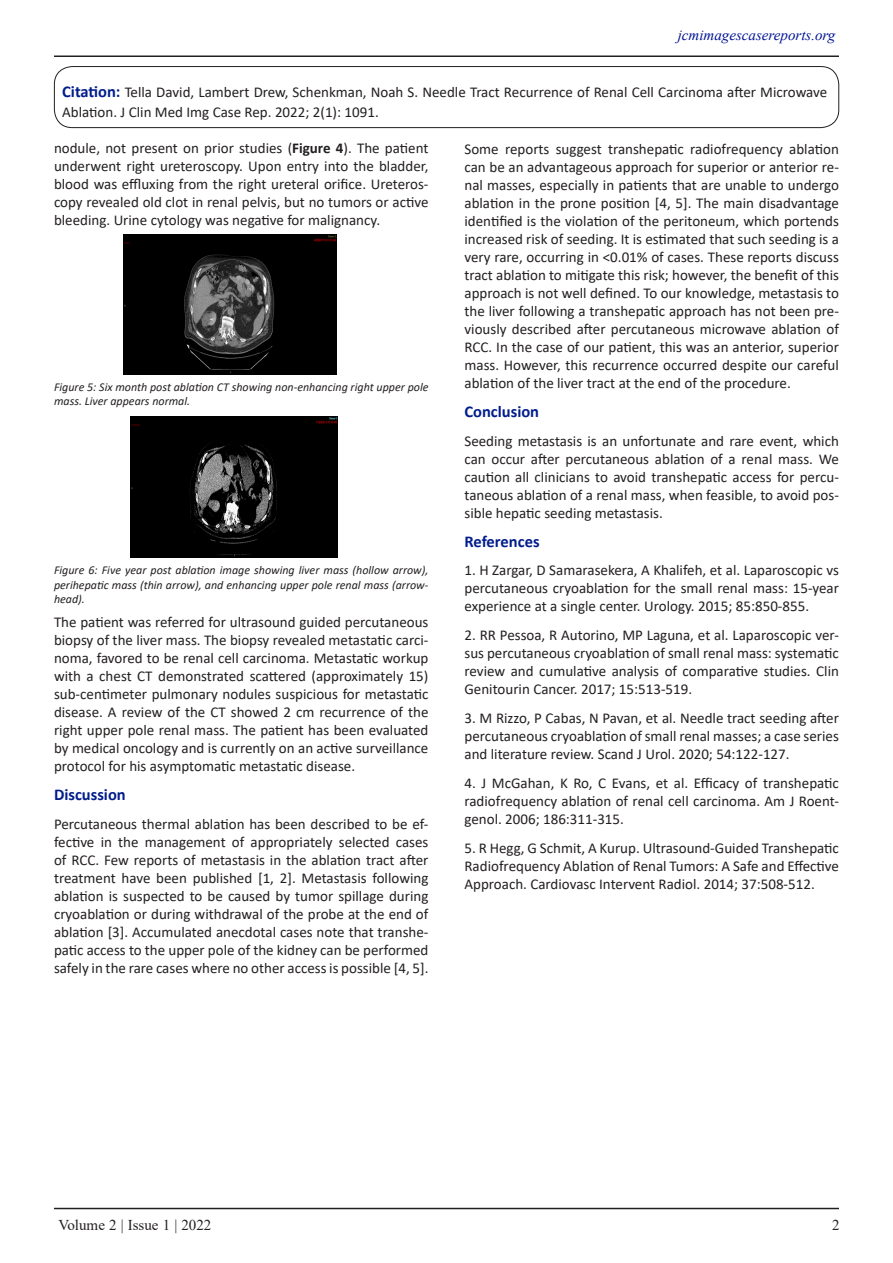
<style>
.page{position:relative;width:893px;height:1263px;background:#fff}
.page>*{position:absolute;margin:0;border:0;box-sizing:border-box;transform-origin:0 0}
.side_heading_new{font:700 16.5px "Calibri";color:#001d8c}
.side_heading_new-2{font:15px/18px "Calibri";color:#231f20;text-align:justify}
.Paragraph_Style_1{font:15px/19.5px "Calibri";color:#231f20}
.t1{font:italic 15px "Times New Roman";color:#001495}
.t2{font:15px "Times New Roman";color:#231f20}
.t3{font:italic 12px/14.4px "Calibri";color:#231f20}
.s1{font-weight:700;font-size:16.5px;color:#001d8c}
.s2{font-weight:700}
</style>
<div class="page">
<hr style="left:54px;top:56px;width:785px;height:1px;background:#231f20">
<hr style="left:54px;top:1208px;width:785px;height:1px;background:#231f20">
<div style="left:54px;top:66px;width:785px;height:62px;border:1px solid #231f20;border-radius:18px"></div>
<img style="left:124px;top:234px;width:212px;height:140px">
<img style="left:131px;top:416px;width:206px;height:141px">
<p class="t1" style="left:678px;top:24px;width:159px">jcmimagescasereports.org</p>
<p class="Paragraph_Style_1" style="left:62px;top:82px;width:766px"><span class="s1">Citation:</span> Tella David, Lambert Drew, Schenkman, Noah S. Needle Tract Recurrence of Renal Cell Carcinoma after Microwave<br>Ablation. J Clin Med Img Case Rep. 2022; 2(1): 1091.</p>
<p class="side_heading_new-2" style="left:54px;top:138px;width:376px">nodule, not present on prior studies (<span class="s2">Figure 4</span>). The patient underwent right ureteroscopy. Upon entry into the bladder, blood was effluxing from the right ureteral orifice. Ureteros&shy;copy revealed old clot in renal pelvis, but no tumors or active bleeding. Urine cytology was negative for malignancy.</p>
<p class="t3" style="left:54px;top:379px;width:376px">Figure 5: Six month post ablation CT showing non-enhancing right upper pole mass. Liver appears normal.</p>
<p class="t3" style="left:54px;top:562px;width:376px;text-align:justify">Figure 6: Five year post ablation image showing liver mass (hollow arrow), perihepatic mass (thin arrow), and enhancing upper pole renal mass (arrow&shy;head).</p>
<p class="side_heading_new-2" style="left:54px;top:613px;width:376px">The patient was referred for ultrasound guided percutaneous biopsy of the liver mass. The biopsy revealed metastatic carci&shy;noma, favored to be renal cell carcinoma. Metastatic workup with a chest CT demonstrated scattered (approximately 15) sub-centimeter pulmonary nodules suspicious for metastatic disease. A review of the CT showed 2 cm recurrence of the right upper pole renal mass. The patient has been evaluated by medical oncology and is currently on an active surveillance protocol for his asymptomatic metastatic disease.</p>
<p class="side_heading_new" style="left:54px;top:783px;width:73px">Discussion</p>
<p class="side_heading_new-2" style="left:54px;top:814px;width:376px">Percutaneous thermal ablation has been described to be ef&shy;fective in the management of appropriately selected cases of RCC. Few reports of metastasis in the ablation tract after treatment have been published [1, 2]. Metastasis following ablation is suspected to be caused by tumor spillage during cryoablation or during withdrawal of the probe at the end of ablation [3]. Accumulated anecdotal cases note that transhe&shy;patic access to the upper pole of the kidney can be performed safely in the rare cases where no other access is possible [4, 5].</p>
<p class="side_heading_new-2" style="left:464px;top:140px;width:376px">Some reports suggest transhepatic radiofrequency ablation can be an advantageous approach for superior or anterior re&shy;nal masses, especially in patients that are unable to undergo ablation in the prone position [4, 5]. The main disadvantage identified is the violation of the peritoneum, which portends increased risk of seeding. It is estimated that such seeding is a very rare, occurring in &lt;0.01% of cases. These reports discuss tract ablation to mitigate this risk; however, the benefit of this approach is not well defined. To our knowledge, metastasis to the liver following a transhepatic approach has not been pre&shy;viously described after percutaneous microwave ablation of RCC. In the case of our patient, this was an anterior, superior mass. However, this recurrence occurred despite our careful ablation of the liver tract at the end of the procedure.</p>
<p class="side_heading_new" style="left:464px;top:400px;width:76px">Conclusion</p>
<p class="side_heading_new-2" style="left:464px;top:431px;width:376px">Seeding metastasis is an unfortunate and rare event, which can occur after percutaneous ablation of a renal mass. We caution all clinicians to avoid transhepatic access for percu&shy;taneous ablation of a renal mass, when feasible, to avoid pos&shy;sible hepatic seeding metastasis.</p>
<p class="side_heading_new" style="left:464px;top:529px;width:77px">References</p>
<p class="side_heading_new-2" style="left:464px;top:561px;width:376px">1. H Zargar, D Samarasekera, A Khalifeh, et al. Laparoscopic vs percutaneous cryoablation for the small renal mass: 15-year experience at a single center. Urology. 2015; 85:850-855.</p>
<p class="side_heading_new-2" style="left:464px;top:626px;width:376px">2. RR Pessoa, R Autorino, MP Laguna, et al. Laparoscopic ver&shy;sus percutaneous cryoablation of small renal mass: systematic review and cumulative analysis of comparative studies. Clin Genitourin Cancer. 2017; 15:513-519.</p>
<p class="side_heading_new-2" style="left:464px;top:708px;width:376px">3. M Rizzo, P Cabas, N Pavan, et al. Needle tract seeding after percutaneous cryoablation of small renal masses; a case series and literature review. Scand J Urol. 2020; 54:122-127.</p>
<p class="side_heading_new-2" style="left:464px;top:773px;width:376px">4. J McGahan, K Ro, C Evans, et al. Efficacy of transhepatic radiofrequency ablation of renal cell carcinoma. Am J Roent&shy;genol. 2006; 186:311-315.</p>
<p class="side_heading_new-2" style="left:464px;top:838px;width:376px">5. R Hegg, G Schmit, A Kurup. Ultrasound-Guided Transhepatic Radiofrequency Ablation of Renal Tumors: A Safe and Effective Approach. Cardiovasc Intervent Radiol. 2014; 37:508-512.</p>
<p class="t2" style="left:59px;top:1214px;width:154px">Volume 2 | Issue 1 | 2022</p>
<p class="t2" style="left:832px;top:1214px;width:9px">2</p>
</div>
